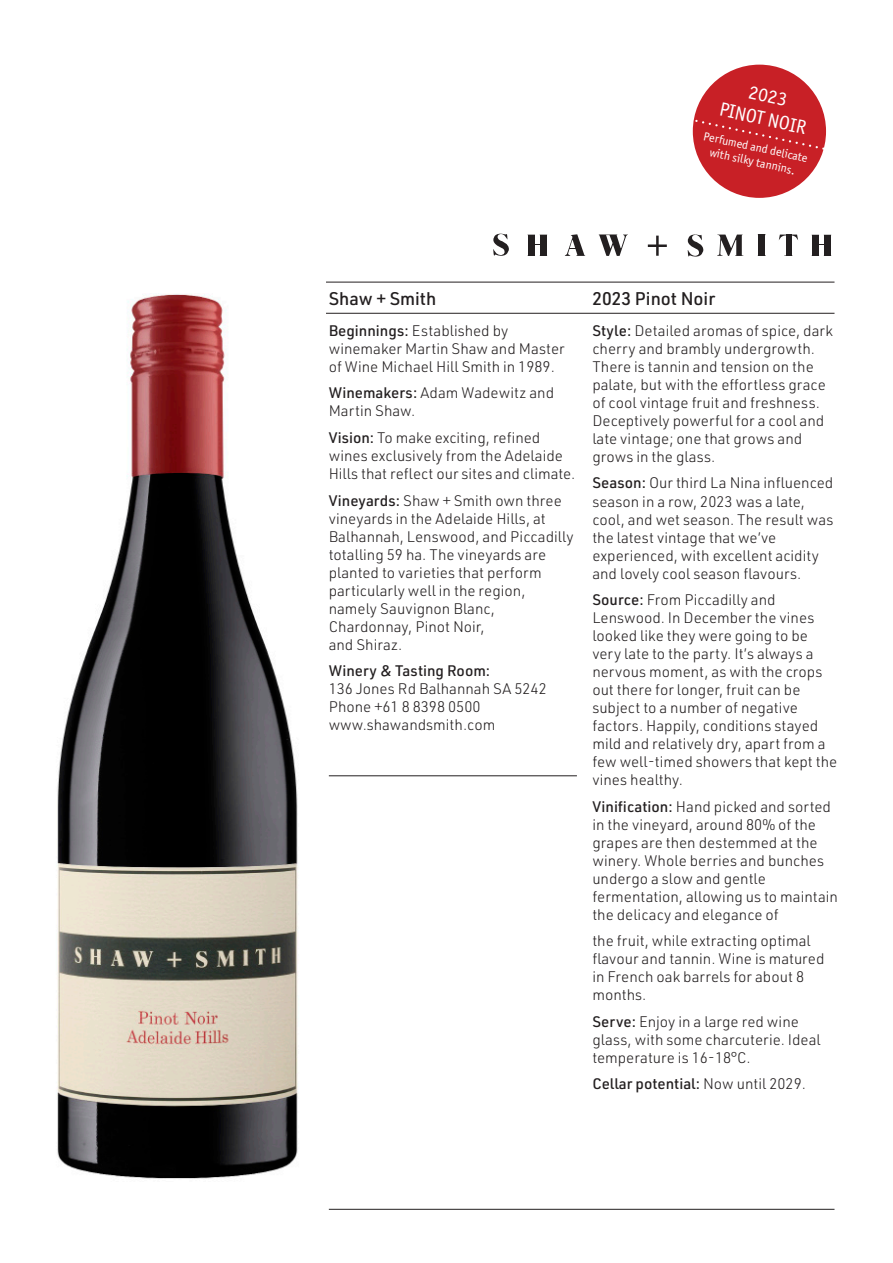
<style>
.page{position:relative;width:893px;height:1263px;background:#fff}
.page>*{position:absolute;margin:0;border:0;box-sizing:border-box;transform-origin:0 0}
.t1{font:19.5px "Officina Sans ITC Pro";color:#fff}
.t2{font:500 18px "URWDIN";color:#231f20}
.t3{font:300 15px/18px "URWDIN";color:#231f20}
.t4{font:500 15px "URWDIN";color:#231f20}
.t5{font:12px/14.4px "Officina Sans ITC Pro";color:#fff;text-align:center}
.s1{font-weight:500}
.s2{font-weight:300}
</style>
<div class="page">
<svg style="left:779px;top:235px;width:19px;height:6px"></svg>
<div style="left:785px;top:235px;width:6px;height:21px;background:#231f20"></div>
<div style="left:528px;top:235px;width:6px;height:20px;background:#231f20"></div>
<div style="left:540px;top:235px;width:6px;height:20px;background:#231f20"></div>
<svg style="left:527px;top:255px;width:20px;height:1px"></svg>
<svg style="left:564px;top:234px;width:22px;height:22px"></svg>
<svg style="left:599px;top:235px;width:28px;height:21px"></svg>
<svg style="left:493px;top:234px;width:16px;height:22px"></svg>
<svg style="left:688px;top:234px;width:16px;height:23px"></svg>
<svg style="left:717px;top:235px;width:26px;height:21px"></svg>
<div style="left:759px;top:235px;width:6px;height:21px;background:#231f20"></div>
<div style="left:812px;top:235px;width:6px;height:20px;background:#231f20"></div>
<div style="left:824px;top:235px;width:6px;height:20px;background:#231f20"></div>
<svg style="left:812px;top:255px;width:19px;height:1px"></svg>
<svg style="left:648px;top:236px;width:19px;height:20px"></svg>
<hr style="left:329px;top:1209px;width:505px;height:1px;background:#231f20">
<hr style="left:326px;top:313px;width:508px;height:1px;background:#231f20">
<hr style="left:326px;top:282px;width:508px;height:1px;background:#231f20">
<img style="left:57px;top:293px;width:241px;height:886px">
<div style="left:693px;top:65px;width:133px;height:133px;background:#c82026;border-radius:50%"></div>
<svg style="left:692px;top:118px;width:134px;height:33px"></svg>
<hr style="left:329px;top:775px;width:248px;height:1px;background:#231f20">
<p class="t1" style="left:751px;top:80px;width:40px;rotate:12deg">2023</p>
<p class="t1" style="left:722px;top:98px;width:90px;rotate:12deg">PINOT NOIR</p>
<p class="t5" style="left:705px;top:129px;width:108px;rotate:12deg">Perfumed and delicate with silky tannins.</p>
<p class="t2" style="left:329px;top:287px;width:109px">Shaw + Smith</p>
<p class="t3" style="left:329px;top:321px;width:237px"><span class="s1">Beginnings:</span> Established by winemaker Martin Shaw and Master of Wine Michael Hill Smith in 1989.</p>
<p class="t3" style="left:329px;top:384px;width:227px"><span class="s1">Winemakers:</span> Adam Wadewitz and<br>Martin Shaw.</p>
<p class="t3" style="left:329px;top:428px;width:248px"><span class="s1">Vision:</span> To make exciting, refined wines exclusively from the Adelaide<br>Hills that reflect our sites and climate.</p>
<p class="t3" style="left:329px;top:491px;width:246px"><span class="s1">Vineyards:</span> Shaw + Smith own three vineyards in the Adelaide Hills, at<br>Balhannah, Lenswood, and Piccadilly totalling 59 ha. The vineyards are planted to varieties that perform particularly well in the region, namely Sauvignon Blanc,<br>Chardonnay, Pinot Noir,<br>and Shiraz.</p>
<p class="t3" style="left:329px;top:661px;width:220px"><span class="s1">Winery &amp; Tasting Room:<br></span>136 Jones Rd Balhannah SA 5242<br>Phone +61 8 8398 0500 www.shawandsmith.com</p>
<p class="t2" style="left:592px;top:287px;width:124px">2023 Pinot Noir</p>
<p class="t3" style="left:592px;top:321px;width:242px"><span class="s1">Style:</span> Detailed aromas of spice, dark cherry and brambly undergrowth.<br>There is tannin and tension on the palate, but with the effortless grace of cool vintage fruit and freshness.<br>Deceptively powerful for a cool and late vintage; one that grows and grows in the glass.</p>
<p class="t3" style="left:592px;top:474px;width:243px"><span class="s1">Season:</span> Our third La Nina influenced season in a row, 2023 was a late, cool, and wet season. The result was the latest vintage that we’ve experienced, with excellent acidity and lovely cool season flavours.</p>
<p class="t3" style="left:592px;top:590px;width:247px"><span class="s1">Source:</span> From Piccadilly and<br>Lenswood. In December the vines looked like they were going to be very late to the party. It’s always a nervous moment, as with the crops out there for longer, fruit can be subject to a number of negative factors. Happily, conditions stayed mild and relatively dry, apart from a few well-timed showers that kept the vines healthy.</p>
<p class="t3" style="left:592px;top:797px;width:247px"><span class="s1">Vinification:</span> Hand picked and sorted in the vineyard, around 80% of the grapes are then destemmed at the winery. Whole berries and bunches undergo a slow and gentle fermentation, allowing us to maintain the delicacy and elegance of</p>
<p class="t3" style="left:592px;top:931px;width:234px">the fruit, while extracting optimal flavour and tannin. Wine is matured in French oak barrels for about 8 months.</p>
<p class="t3" style="left:592px;top:1012px;width:230px"><span class="s1">Serve:</span> Enjoy in a large red wine glass, with some charcuterie. Ideal temperature is 16-18°C.</p>
<p class="t4" style="left:592px;top:1074px;width:215px">Cellar potential: <span class="s2">Now until 2029.</span></p>
</div>
